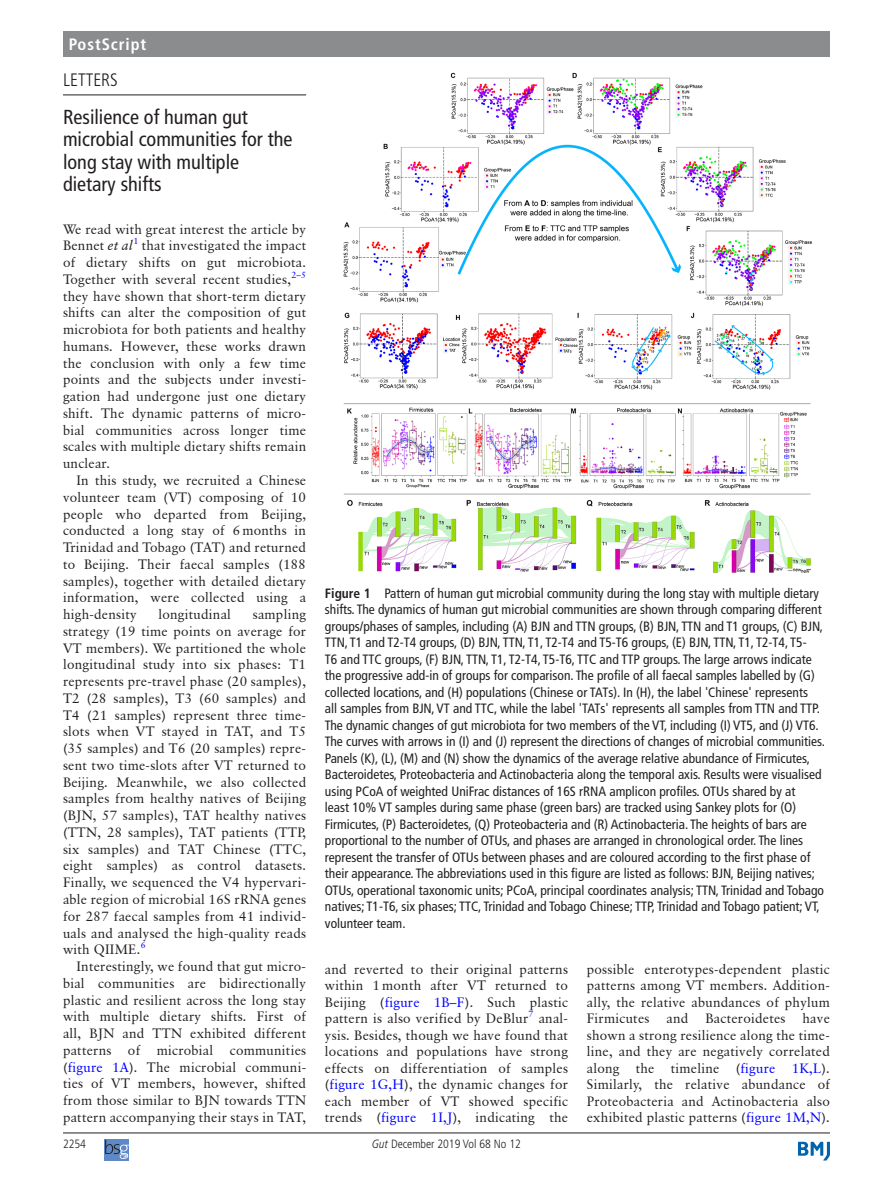
<style>
.page{position:relative;width:893px;height:1191px;background:#fff}
.page>*{position:absolute;margin:0;border:0;box-sizing:border-box;transform-origin:0 0}
.t1{font:condensed 20.25px/22.5px "Frutiger LT Pro";color:#231f20}
.t2{font:300 condensed 18px "Frutiger LT Pro";color:#231f20}
.t3{font:700 condensed 16.5px "Frutiger LT Pro";letter-spacing:.055em;color:#fff}
.t4{font:13.5px/16.8px "Classical Garamond BT";letter-spacing:.02em;color:#231f20;text-align:justify}
.t5{font:condensed 13.5px/16.5px "Frutiger LT Pro";color:#231f20}
.t6{font:300 condensed 12px "Frutiger LT Pro";color:#231f20}
.s1{font-style:italic}
.s2{font-weight:700}
.s3{color:#00f}
</style>
<div class="page">
<hr style="left:63px;top:1132px;width:767px;height:1px;background:#231f20">
<svg style="left:104px;top:1139px;width:25px;height:21px"></svg>
<svg style="left:105px;top:1139px;width:24px;height:19px"></svg>
<svg style="left:798px;top:1141px;width:32px;height:19px"></svg>
<div style="left:63px;top:31px;width:767px;height:25px;background:#8a8c8e"></div>
<img style="left:344px;top:72px;width:467px;height:501px">
<hr style="left:63px;top:95px;width:243px;height:1px;background:#231f20">
<p class="t3" style="left:69px;top:34px;width:79px">PostScript</p>
<h2 class="t2" style="left:63px;top:69px;width:56px">Letters</h2>
<h1 class="t1" style="left:63px;top:106px;width:231px">Resilience of human gut microbial communities for the long stay with multiple dietary shifts</h1>
<p class="t4" style="left:63px;top:220px;width:245px">We read with great interest the article by Bennet <span class="s1">et al</span><sup>1</sup> that investigated the impact of dietary shifts on gut microbiota.<br>Together with several recent studies,<sup>2–5 </sup>they have shown that short-term dietary shifts can alter the composition of gut microbiota for both patients and healthy humans. However, these works drawn the conclusion with only a few time points and the subjects under investi&shy;gation had undergone just one dietary shift. The dynamic patterns of micro&shy;bial communities across longer time scales with multiple dietary shifts remain unclear.</p>
<p class="t4" style="left:63px;top:472px;width:245px;text-indent:14px">In this study, we recruited a Chinese volunteer team (VT) composing of 10 people who departed from Beijing, conducted a long stay of 6 months in Trinidad and Tobago (TAT) and returned to Beijing. Their faecal samples (188 samples), together with detailed dietary information, were collected using a high-density</p>
<p class="t5" style="left:325px;top:585px;width:502px"><span class="s2">Figure 1</span> Pattern of human gut microbial community during the long stay with multiple dietary shifts. The dynamics of human gut microbial communities are shown through comparing different groups/phases of samples, including (A) BJN and TTN groups, (B) BJN, TTN and T1 groups, (C) BJN, TTN, T1 and T2-T4 groups, (D) BJN, TTN, T1, T2-T4 and T5-T6 groups, (E) BJN, TTN, T1, T2-T4, T5-<br>T6 and TTC groups, (F) BJN, TTN, T1, T2-T4, T5-T6, TTC and TTP groups. The large arrows indicate the progressive add-in of groups for comparison. The profile of all faecal samples labelled by (G) collected locations, and (H) populations (Chinese or TATs). In (H), the label 'Chinese' represents<br>all samples from BJN, VT and TTC, while the label 'TATs' represents all samples from TTN and TTP.<br>The dynamic changes of gut microbiota for two members of the VT, including (I) VT5, and (J) VT6.<br>The curves with arrows in (I) and (J) represent the directions of changes of microbial communities.<br>Panels (K), (L), (M) and (N) show the dynamics of the average relative abundance of Firmicutes, Bacteroidetes, Proteobacteria and Actinobacteria along the temporal axis. Results were visualised using PCoA of weighted UniFrac distances of 16S rRNA amplicon profiles. OTUs shared by at<br>least 10% VT samples during same phase (green bars) are tracked using Sankey plots for (O)<br>Firmicutes, (P) Bacteroidetes, (Q) Proteobacteria and (R) Actinobacteria. The heights of bars are proportional to the number of OTUs, and phases are arranged in chronological order. The lines represent the transfer of OTUs between phases and are coloured according to the first phase of their appearance. The abbreviations used in this figure are listed as follows: BJN, Beijing natives; OTUs, operational taxonomic units; PCoA, principal coordinates analysis; TTN, Trinidad and Tobago natives; T1-T6, six phases; TTC, Trinidad and Tobago Chinese; TTP, Trinidad and Tobago patient; VT, volunteer team.</p>
<p class="t4" style="left:63px;top:606px;width:245px;text-indent:190px">sampling strategy (19 time points on average for VT members). We partitioned the whole longitudinal study into six phases: T1 represents pre-travel phase (20 samples), T2 (28 samples), T3 (60 samples) and T4 (21 samples) represent three time&shy;slots when VT stayed in TAT, and T5 (35 samples) and T6 (20 samples) repre&shy;sent two time-slots after VT returned to Beijing. Meanwhile, we also collected samples from healthy natives of Beijing (BJN, 57 samples), TAT healthy natives (TTN, 28 samples), TAT patients (TTP, six samples) and TAT Chinese (TTC, eight samples) as control datasets.<br>Finally, we sequenced the V4 hypervari&shy;able region of microbial 16S rRNA genes for 287 faecal samples from 41 individ&shy;uals and analysed the high-quality reads with QIIME.<sup>6</sup></p>
<p class="t4" style="left:63px;top:957px;width:245px;text-indent:14px">Interestingly, we found that gut micro&shy;bial communities are bidirectionally plastic and resilient across the long stay with multiple dietary shifts. First of all, BJN and TTN exhibited different patterns of microbial communities (<span class="s3">figure 1A</span>). The microbial communi&shy;ties of VT members, however, shifted from those similar to BJN towards TTN pattern accompanying their stays in TAT,</p>
<p class="t4" style="left:325px;top:960px;width:245px">and reverted to their original patterns within 1 month after VT returned to Beijing (<span class="s3">figure 1B–F</span>). Such plastic pattern is also verified by DeBlur<sup>7</sup> anal&shy;ysis. Besides, though we have found that locations and populations have strong effects on differentiation of samples (<span class="s3">figure 1G,H</span>), the dynamic changes for each member of VT showed specific trends (<span class="s3">figure 1I,J</span>), indicating the</p>
<p class="t4" style="left:587px;top:960px;width:245px">possible enterotypes-dependent plastic patterns among VT members. Addition&shy;ally, the relative abundances of phylum Firmicutes</p>
<p class="t4" style="left:158px;top:606px;width:74px">longitudinal</p>
<p class="t4" style="left:587px;top:1010px;width:245px;text-indent:216px">have shown a strong resilience along the time&shy;line, and they are negatively correlated along the timeline (<span class="s3">figure 1K,L</span>).<br>Similarly, the relative abundance of Proteobacteria and Actinobacteria also exhibited plastic patterns (<span class="s3">figure 1M,N</span>).</p>
<p class="t4" style="left:666px;top:1009px;width:23px">and</p>
<p class="t4" style="left:705px;top:1009px;width:82px">Bacteroidetes</p>
<p class="t6" style="left:63px;top:1136px;width:25px">2254</p>
<p class="t6" style="left:372px;top:1136px;width:150px"><span class="s1">Gut</span> December 2019 Vol 68 No 12</p>
</div>
